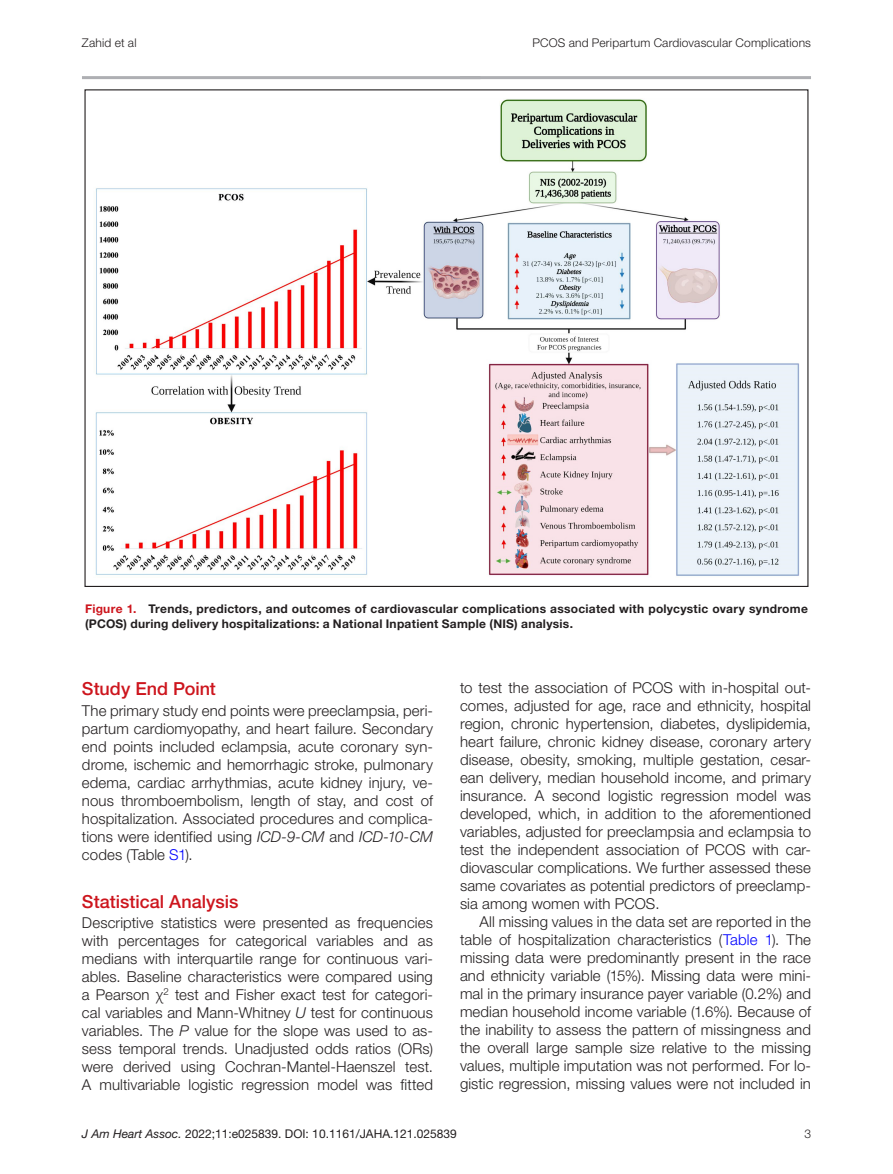
<style>
.page{position:relative;width:893px;height:1174px;background:#fff}
.page>*{position:absolute;margin:0;border:0;box-sizing:border-box;transform-origin:0 0}
.t1{font:500 18px "Helvetica Neue LT Std";color:#cd151d}
.t2{font:300 15px/18px "Helvetica Neue LT Std";letter-spacing:.005em;color:#231f20;text-align:justify}
.t3{font:700 12px/15px "Helvetica Neue LT Std";letter-spacing:.02em;color:#231f20}
.t4{font:12px "Helvetica Neue LT Std";color:#231f20}
.t5{font:300 12px "Helvetica Neue LT Std";letter-spacing:.015em;color:#231f20}
.s1{color:#cd151d}
.s2{font-style:italic}
.s3{color:#00f}
.s4{font-family:"Noto Sans"}
</style>
<div class="page">
<img style="left:95px;top:99px;width:704px;height:477px">
<hr style="left:82px;top:76px;width:398px;height:3px;background:#aeafb3">
<hr style="left:460px;top:76px;width:351px;height:3px;background:#aeafb3">
<p class="t5" style="left:82px;top:35px;width:56px">Zahid et al</p>
<p class="t5" style="left:532px;top:35px;width:280px">PCOS and Peripartum Cardiovascular Complications</p>
<p class="t3" style="left:85px;top:601px;width:724px"><span class="s1">Figure 1.</span> Trends, predictors, and outcomes of cardiovascular complications associated with polycystic ovary syndrome (PCOS) during delivery hospitalizations: a National Inpatient Sample (NIS) analysis.</p>
<p class="t1" style="left:82px;top:678px;width:135px">Study End Point</p>
<p class="t2" style="left:82px;top:701px;width:353px">The primary study end points were preeclampsia, peri&shy;partum cardiomyopathy, and heart failure. Secondary end points included eclampsia, acute coronary syn&shy;drome, ischemic and hemorrhagic stroke, pulmonary edema, cardiac arrhythmias, acute kidney injury, ve&shy;nous thromboembolism, length of stay, and cost of hospitalization. Associated procedures and complica&shy;tions were identified using <span class="s2">ICD-9-CM</span> and <span class="s2">ICD-10-CM </span>codes (Table <span class="s3">S1</span>).</p>
<p class="t1" style="left:82px;top:890px;width:158px">Statistical Analysis</p>
<p class="t2" style="left:82px;top:913px;width:352px">Descriptive statistics were presented as frequencies with percentages for categorical variables and as medians with interquartile range for continuous vari&shy;ables. Baseline characteristics were compared using a Pearson <span class="s4">χ</span><sup>2</sup> test and Fisher exact test for categori&shy;cal variables and Mann-Whitney <span class="s2">U</span> test for continuous variables. The <span class="s2">P</span> value for the slope was used to as&shy;sess temporal trends. Unadjusted odds ratios (ORs) were derived using Cochran-Mantel-Haenszel test.<br>A multivariable logistic regression model was fitted</p>
<p class="t2" style="left:460px;top:678px;width:353px">to test the association of PCOS with in-hospital out&shy;comes, adjusted for age, race and ethnicity, hospital region, chronic hypertension, diabetes, dyslipidemia, heart failure, chronic kidney disease, coronary artery disease, obesity, smoking, multiple gestation, cesar&shy;ean delivery, median household income, and primary insurance. A second logistic regression model was developed, which, in addition to the aforementioned variables, adjusted for preeclampsia and eclampsia to test the independent association of PCOS with car&shy;diovascular complications. We further assessed these same covariates as potential predictors of preeclamp&shy;sia among women with PCOS.</p>
<p class="t2" style="left:460px;top:912px;width:353px;text-indent:20px">All missing values in the data set are reported in the table of hospitalization characteristics (<span class="s3">Table 1</span>). The missing data were predominantly present in the race and ethnicity variable (15%). Missing data were mini&shy;mal in the primary insurance payer variable (0.2%) and median household income variable (1.6%). Because of the inability to assess the pattern of missingness and the overall large sample size relative to the missing values, multiple imputation was not performed. For lo&shy;gistic regression, missing values were not included in</p>
<p class="t4" style="left:82px;top:1126px;width:376px"><span class="s2">J Am Heart Assoc.</span> 2022;11:e025839. DOI: 10.1161/JAHA.121.025839</p>
<p class="t5" style="left:804px;top:1126px;width:8px">3</p>
</div>
